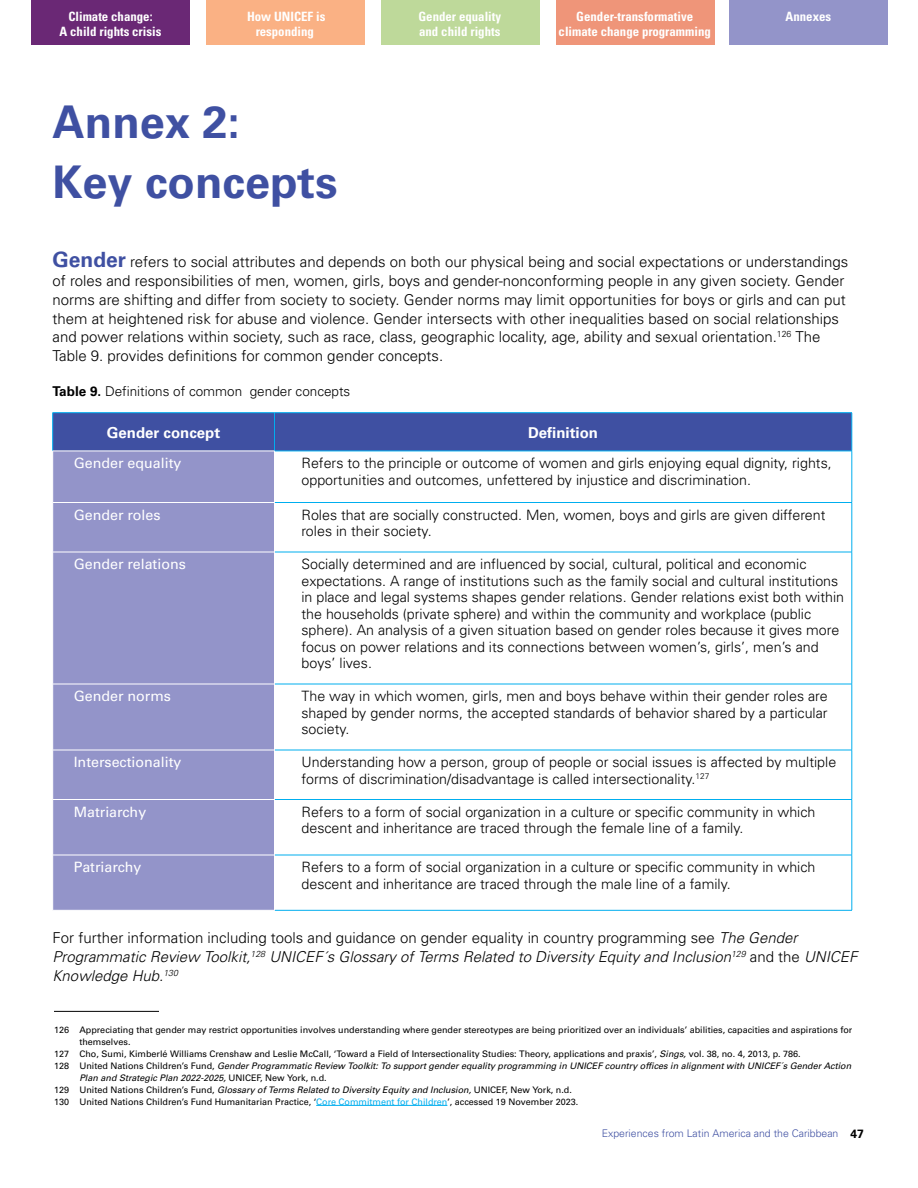
<style>
.page{position:relative;width:918px;height:1188px;background:#fff}
.page>*{position:absolute;margin:0;border:0;box-sizing:border-box;transform-origin:0 0}
.t1{font:45px/60px "Univers LT 65 Bd";color:#3f50a2}
.t2{font:15px/18.8px "Univers LT 45 Lt";color:#000}
.t3{font:15px/18.8px "Univers LT 45 Lt Obl";color:#000}
.t4{font:15px "Univers LT 65 Bd";color:#fff}
.t5{font:14.25px/16.5px "Univers LT 45 Lt";color:#000}
.t6{font:14.25px "Univers LT 55 Rm";color:#fff}
.t7{font:13.5px "Univers LT 45 Lt";color:#000}
.t8{font:12.9px/15px "Univers LT 67 Bd Cn";color:#fff;text-align:center}
.t9{font:10.5px "Univers LT 45 Lt";color:#3f50a2}
.t10{font:9px "Univers LT 55 Rm";color:#000}
.t11{font:9px "Univers LT 55 Obl";color:#000}
.s1{font-family:"Univers LT 65 Bd";font-size:21px;color:#3f50a2}
.s2{font-family:"Univers LT 65 Bd"}
.s3{font-family:"Univers LT 45 Lt Obl"}
.s4{font-family:"Univers LT 45 Lt"}
.s5{font-family:"Univers LT 55 Obl"}
.s6{font-family:"Univers LT 55 Rm"}
.s7{color:#00aeef}
.s8{font-family:"Univers LT 65 Bd";font-size:12px;color:#000}
</style>
<div class="page">
<div style="left:32px;top:0;width:158px;height:45px;background:#6a2875"></div>
<div style="left:206px;top:0;width:159px;height:45px;background:#fab184"></div>
<div style="left:381px;top:0;width:159px;height:45px;background:#bed99a"></div>
<div style="left:556px;top:0;width:159px;height:45px;background:#ef9579"></div>
<div style="left:729px;top:0;width:159px;height:45px;background:#9394c9"></div>
<div style="left:53px;top:413px;width:799px;height:38px;background:#3f50a2"></div>
<div style="left:53px;top:452px;width:221px;height:458px;background:#9394c9"></div>
<hr style="left:52px;top:412px;width:222px;height:1px;background:#00aeef">
<hr style="left:52px;top:413px;width:1px;height:38px;background:#00aeef">
<hr style="left:274px;top:412px;width:578px;height:1px;background:#00aeef">
<hr style="left:274px;top:413px;width:1px;height:38px;background:#00aeef">
<hr style="left:852px;top:413px;width:1px;height:38px;background:#00aeef">
<hr style="left:275px;top:451px;width:577px;height:1px;background:#00aeef">
<hr style="left:852px;top:451px;width:1px;height:51px;background:#00aeef">
<hr style="left:275px;top:502px;width:577px;height:1px;background:#00aeef">
<hr style="left:852px;top:503px;width:1px;height:49px;background:#00aeef">
<hr style="left:275px;top:552px;width:577px;height:1px;background:#00aeef">
<hr style="left:852px;top:552px;width:1px;height:132px;background:#00aeef">
<hr style="left:275px;top:684px;width:577px;height:1px;background:#00aeef">
<hr style="left:852px;top:684px;width:1px;height:66px;background:#00aeef">
<hr style="left:275px;top:750px;width:577px;height:1px;background:#00aeef">
<hr style="left:852px;top:750px;width:1px;height:49px;background:#00aeef">
<hr style="left:275px;top:799px;width:577px;height:1px;background:#00aeef">
<hr style="left:852px;top:800px;width:1px;height:55px;background:#00aeef">
<hr style="left:275px;top:855px;width:577px;height:1px;background:#00aeef">
<hr style="left:852px;top:855px;width:1px;height:55px;background:#00aeef">
<hr style="left:275px;top:910px;width:577px;height:1px;background:#00aeef">
<hr style="left:52px;top:502px;width:223px;height:1px;background:#fff">
<hr style="left:52px;top:552px;width:223px;height:1px;background:#fff">
<hr style="left:52px;top:684px;width:223px;height:1px;background:#fff">
<hr style="left:52px;top:750px;width:223px;height:1px;background:#fff">
<hr style="left:52px;top:799px;width:223px;height:1px;background:#fff">
<hr style="left:52px;top:855px;width:223px;height:1px;background:#fff">
<hr style="left:54px;top:1011px;width:105px;height:1px;background:#000">
<hr style="left:316px;top:1105px;width:131px;height:1px;background:#00aeef">
<p class="t8" style="left:60px;top:9px;width:103px">Climate change:<br>A child rights crisis</p>
<p class="t8" style="left:247px;top:9px;width:80px">How UNICEF is responding</p>
<p class="t8" style="left:418px;top:9px;width:84px;text-align:left">Gender equality and child rights</p>
<p class="t8" style="left:559px;top:9px;width:154px">Gender-transformative climate change programming</p>
<p class="t8" style="left:786px;top:9px;width:47px">Annexes</p>
<h1 class="t1" style="left:52px;top:93px;width:287px">Annex 2:<br>Key concepts</h1>
<p class="t2" style="left:52px;top:253px;width:797px"><span class="s1">Gender</span> refers to social attributes and depends on both our physical being and social expectations or understandings of roles and responsibilities of men, women, girls, boys and gender-nonconforming people in any given society. Gender norms are shifting and differ from society to society. Gender norms may limit opportunities for boys or girls and can put them at heightened risk for abuse and violence. Gender intersects with other inequalities based on social relationships and power relations within society, such as race, class, geographic locality, age, ability and sexual orientation.<sup>126</sup> The Table 9. provides definitions for common gender concepts.</p>
<p class="t7" style="left:52px;top:383px;width:299px"><span class="s2">Table 9.</span> Definitions of common gender concepts</p>
<p class="t4" style="left:107px;top:424px;width:115px">Gender concept</p>
<p class="t4" style="left:528px;top:424px;width:72px">Definition</p>
<p class="t6" style="left:74px;top:455px;width:109px">Gender equality</p>
<p class="t5" style="left:302px;top:455px;width:532px">Refers to the principle or outcome of women and girls enjoying equal dignity, rights, opportunities and outcomes, unfettered by injustice and discrimination.</p>
<p class="t6" style="left:74px;top:506px;width:88px">Gender roles</p>
<p class="t5" style="left:302px;top:507px;width:525px">Roles that are socially constructed. Men, women, boys and girls are given different roles in their society.</p>
<p class="t6" style="left:74px;top:556px;width:114px">Gender relations</p>
<p class="t5" style="left:302px;top:556px;width:544px">Socially determined and are influenced by social, cultural, political and economic expectations. A range of institutions such as the family social and cultural institutions in place and legal systems shapes gender relations. Gender relations exist both within the households (private sphere) and within the community and workplace (public sphere). An analysis of a given situation based on gender roles because it gives more focus on power relations and its connections between women’s, girls’, men’s and boys’ lives.</p>
<p class="t6" style="left:74px;top:688px;width:99px">Gender norms</p>
<p class="t5" style="left:302px;top:688px;width:528px;text-align:justify">The way in which women, girls, men and boys behave within their gender roles are shaped by gender norms, the accepted standards of behavior shared by a particular society.</p>
<p class="t6" style="left:74px;top:754px;width:109px">Intersectionality</p>
<p class="t5" style="left:302px;top:754px;width:536px">Understanding how a person, group of people or social issues is affected by multiple forms of discrimination/disadvantage is called intersectionality.<sup>127</sup></p>
<p class="t6" style="left:74px;top:803px;width:74px">Matriarchy</p>
<p class="t5" style="left:302px;top:804px;width:516px">Refers to a form of social organization in a culture or specific community in which descent and inheritance are traced through the female line of a family.</p>
<p class="t6" style="left:74px;top:859px;width:69px">Patriarchy</p>
<p class="t5" style="left:302px;top:859px;width:516px">Refers to a form of social organization in a culture or specific community in which descent and inheritance are traced through the male line of a family.</p>
<p class="t2" style="left:52px;top:929px;width:747px">For further information including tools and guidance on gender equality in country programming see <span class="s3">The Gender</span></p>
<p class="t3" style="left:52px;top:948px;width:806px">Programmatic Review Toolkit,<sup>128</sup> UNICEF´s Glossary of Terms Related to Diversity Equity and Inclusion<sup>129</sup> <span class="s4">and the</span> UNICEF<br>Knowledge Hub.<sup>130</sup></p>
<p class="t10" style="left:54px;top:1024px;width:800px">126 Appreciating that gender may restrict opportunities involves understanding where gender stereotypes are being prioritized over an individuals’ abilities, capacities and aspirations for</p>
<p class="t10" style="left:79px;top:1036px;width:53px">themselves.</p>
<p class="t10" style="left:54px;top:1048px;width:748px">127 Cho, Sumi, Kimberlé Williams Crenshaw and Leslie McCall, ‘Toward a Field of Intersectionality Studies: Theory, applications and praxis’, <span class="s5">Sings,</span> vol. 38, no. 4, 2013, p. 786.</p>
<p class="t11" style="left:54px;top:1060px;width:799px"><span class="s6">128 United Nations Children’s Fund,</span> Gender Programmatic Review Toolkit: To support gender equality programming in UNICEF country offices in alignment with UNICEF´s Gender Action</p>
<p class="t11" style="left:79px;top:1072px;width:249px">Plan and Strategic Plan 2022-2025, <span class="s6">UNICEF, New York, n.d.</span></p>
<p class="t11" style="left:54px;top:1084px;width:519px"><span class="s6">129 United Nations Children’s Fund,</span> Glossary of Terms Related to Diversity Equity and Inclusion, <span class="s6">UNICEF, New York, n.d.</span></p>
<p class="t10" style="left:54px;top:1096px;width:526px">130 United Nations Children’s Fund Humanitarian Practice, ‘<span class="s7">Core Commitment for Children</span>’, accessed 19 November 2023.</p>
<p class="t9" style="left:602px;top:1127px;width:264px">Experiences from Latin America and the Caribbean <span class="s8">47</span></p>
</div>
